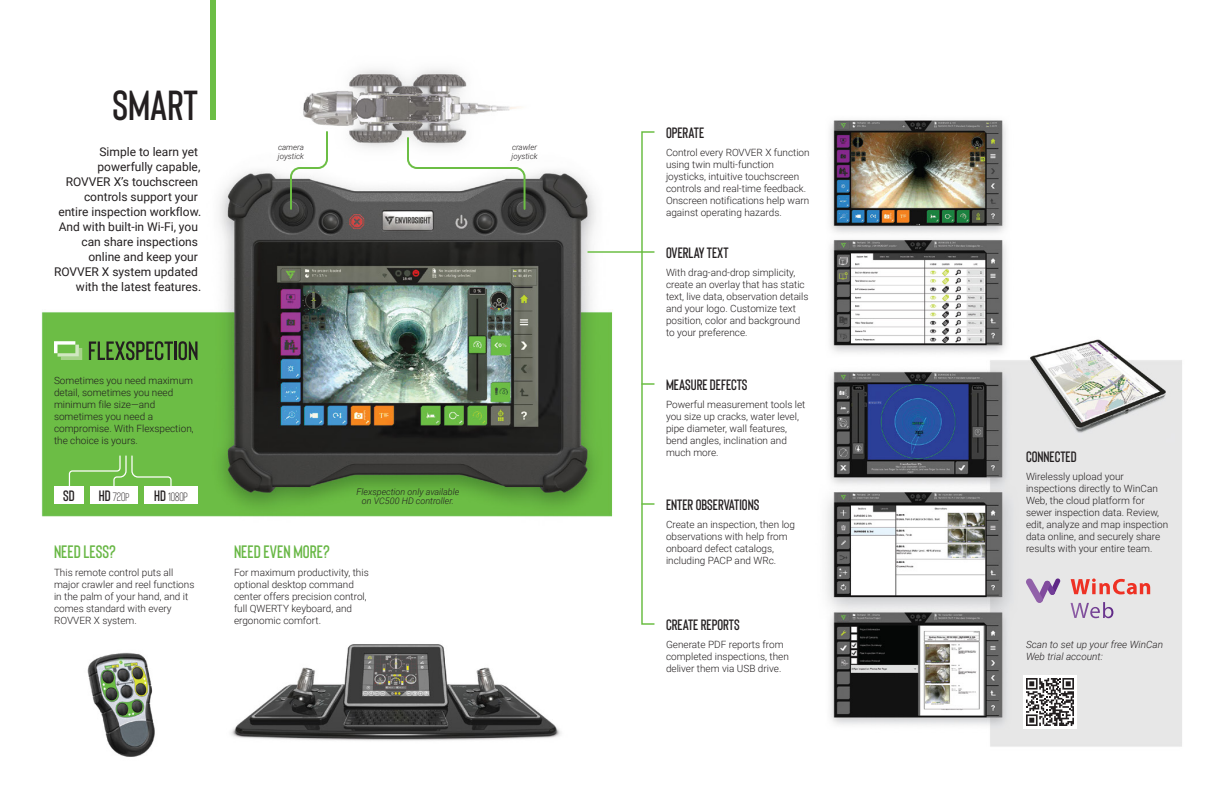
<style>
.page{position:relative;width:1224px;height:792px;background:#fff}
.page>*{position:absolute;margin:0;border:0;box-sizing:border-box;transform-origin:0 0}
.t1{font:600 42px "Bison";color:#231f20}
.t2{font:600 18px "Bison";color:#68b745}
.t3{font:600 15px "Bison";color:#231f20}
.t4{font:12px/15px "Roboto";color:#231f20;text-align:right}
.t5{font:12px "Bison";color:#231f20}
.t6{font:300 10px/12px "Roboto";color:#231f20}
.t7{font:italic 300 10px/12px "Roboto";color:#231f20}
.t8{font:italic 300 9px/9px "Roboto";color:#231f20;text-align:center}
.t9{font:italic 300 8px/9px "Roboto";color:#231f20}
.s1{font-weight:600;font-size:15px}
.s2{font-size:11px}
</style>
<div class="page">
<img style="left:41px;top:69px;width:1141px;height:688px">
<div style="left:210px;top:0;width:6px;height:120px;background:#6cbe45"></div>
<svg style="left:1071px;top:579px;width:79px;height:15px"></svg>
<svg style="left:1026px;top:578px;width:35px;height:25px"></svg>
<svg style="left:1071px;top:602px;width:42px;height:16px"></svg>
<div style="left:1023px;top:675px;width:54px;height:54px;background:#fff"></div>
<svg style="left:1026px;top:678px;width:48px;height:48px"></svg>
<svg style="left:54px;top:341px;width:28px;height:19px"></svg>
<svg style="left:89px;top:341px;width:84px;height:19px"></svg>
<hr style="left:174px;top:341px;width:3px;height:19px;background:#231f20">
<svg style="left:179px;top:341px;width:18px;height:19px"></svg>
<div style="left:54px;top:486px;width:30px;height:18px;background:#fff"></div>
<div style="left:90px;top:486px;width:48px;height:18px;background:#fff"></div>
<div style="left:144px;top:486px;width:54px;height:18px;background:#fff"></div>
<svg style="left:68px;top:455px;width:104px;height:32px"></svg>
<svg style="left:586px;top:130px;width:69px;height:496px"></svg>
<svg style="left:406px;top:136px;width:121px;height:75px"></svg>
<svg style="left:289px;top:130px;width:40px;height:81px"></svg>
<h1 class="t1" style="left:112px;top:79px;width:87px">SMART</h1>
<p class="t4" style="left:54px;top:144px;width:149px">Simple to learn yet powerfully capable,<br>ROVVER X’s touchscreen controls support your<br>entire inspection workflow.<br>And with built-in Wi-Fi, you can share inspections online and keep your<br>ROVVER X system updated with the latest features.</p>
<p class="t6" style="left:54px;top:374px;width:141px">Sometimes you need maximum detail, sometimes you need minimum file size—and sometimes you need a compromise. With Flexspection, the choice is yours.</p>
<p class="t9" style="left:278px;top:142px;width:28px">camera joystick</p>
<p class="t9" style="left:512px;top:142px;width:28px">crawler joystick</p>
<h3 class="t3" style="left:63px;top:486px;width:13px">SD</h3>
<p class="t5" style="left:99px;top:489px;width:32px"><span class="s1">HD</span> 720<span class="s2">p</span></p>
<p class="t5" style="left:154px;top:489px;width:35px"><span class="s1">HD</span> 1080p</p>
<p class="t8" style="left:357px;top:487px;width:104px">Flexspection only available on VC500 HD controller.</p>
<h2 class="t2" style="left:54px;top:541px;width:63px">NEED LESS?</h2>
<h2 class="t2" style="left:234px;top:541px;width:97px">NEED EVEN MORE?</h2>
<p class="t6" style="left:54px;top:566px;width:142px">This remote control puts all major crawler and reel functions in the palm of your hand, and it comes standard with every<br>ROVVER X system.</p>
<p class="t6" style="left:234px;top:566px;width:136px">For maximum productivity, this optional desktop command center offers precision control, full QWERTY keyboard, and ergonomic comfort.</p>
<h3 class="t3" style="left:666px;top:123px;width:40px">OPERATE</h3>
<p class="t6" style="left:666px;top:146px;width:145px">Control every ROVVER X function using twin multi-function joysticks, intuitive touchscreen controls and real-time feedback.<br>Onscreen notifications help warn against operating hazards.</p>
<h3 class="t3" style="left:666px;top:243px;width:64px">OVERLAY TEXT</h3>
<p class="t6" style="left:666px;top:266px;width:144px">With drag-and-drop simplicity, create an overlay that has static text, live data, observation details and your logo. Customize text position, color and background to your preference.</p>
<h3 class="t3" style="left:666px;top:375px;width:83px">MEASURE DEFECTS</h3>
<p class="t6" style="left:666px;top:398px;width:141px">Powerful measurement tools let you size up cracks, water level, pipe diameter, wall features, bend angles, inclination and much more.</p>
<h3 class="t3" style="left:666px;top:495px;width:95px">ENTER OBSERVATIONS</h3>
<p class="t6" style="left:666px;top:518px;width:131px">Create an inspection, then log observations with help from onboard defect catalogs, including PACP and WRc.</p>
<h3 class="t3" style="left:666px;top:615px;width:75px">CREATE REPORTS</h3>
<p class="t6" style="left:666px;top:638px;width:124px">Generate PDF reports from completed inspections, then deliver them via USB drive.</p>
<h3 class="t3" style="left:1026px;top:447px;width:52px">CONNECTED</h3>
<p class="t6" style="left:1026px;top:470px;width:144px">Wirelessly upload your inspections directly to WinCan<br>Web, the cloud platform for sewer inspection data. Review, edit, analyze and map inspection data online, and securely share results with your entire team.</p>
<p class="t7" style="left:1026px;top:638px;width:139px">Scan to set up your free WinCan<br>Web trial account:</p>
</div>
